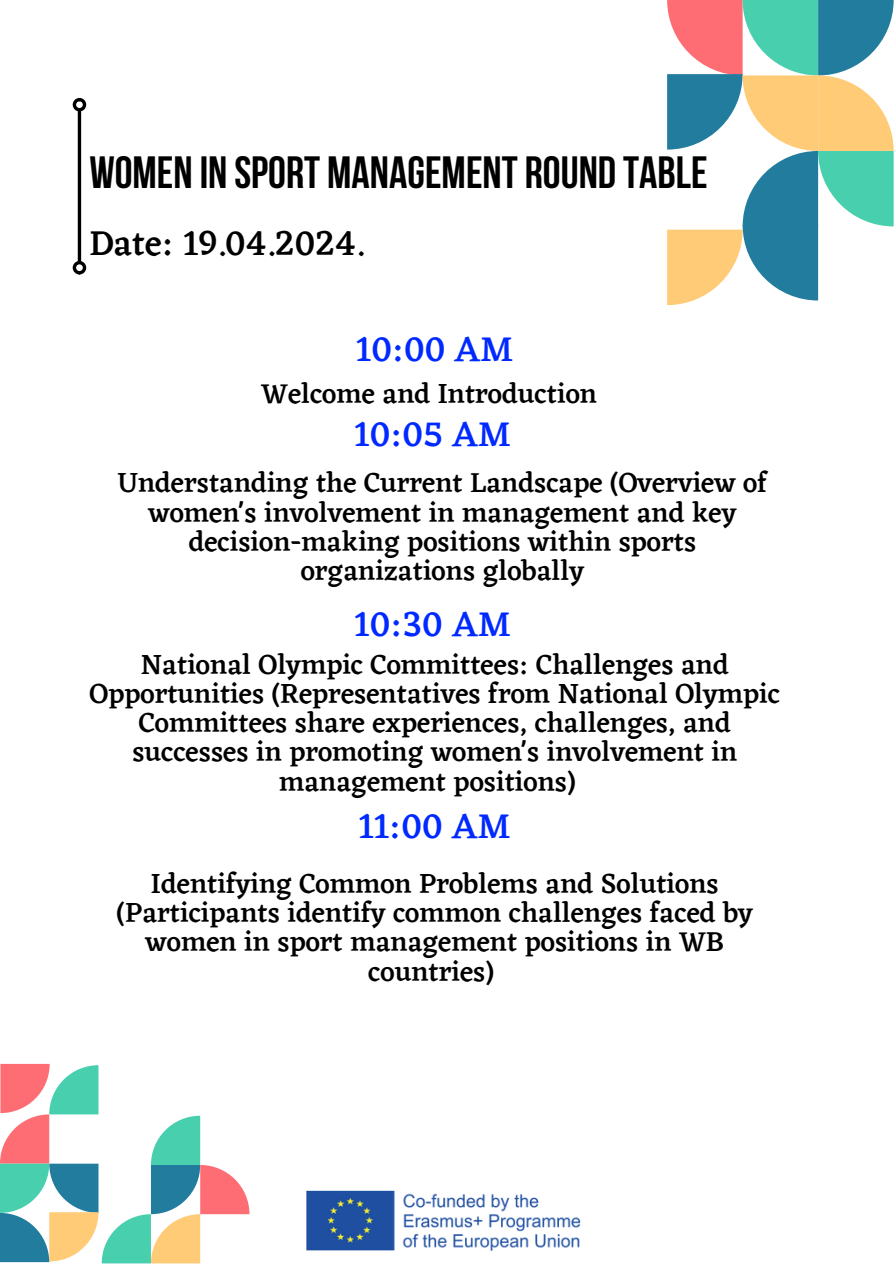
<style>
.page{position:relative;width:894px;height:1264px;background:#fff}
.page>*{position:absolute;margin:0;border:0;box-sizing:border-box;transform-origin:0 0}
.t1{font:700 45px "Bebas Neue";color:#000}
.t2{font:500 35.7px "Eczar";color:#0029ff}
.t3{font:500 35.55px "Eczar";color:#000}
.t4{font:500 28.2px/29.2px "Eczar";color:#000;text-align:center}
</style>
<div class="page">
<hr style="left:78px;top:111px;width:3px;height:150px;background:#000">
<div style="left:73px;top:261px;width:13px;height:13px;border:3px solid #000;border-radius:50%"></div>
<div style="left:73px;top:98px;width:13px;height:13px;border:3px solid #000;border-radius:50%"></div>
<svg style="left:0;top:1063px;width:249px;height:200px"></svg>
<svg style="left:667px;top:0;width:226px;height:305px"></svg>
<img style="left:306px;top:1190px;width:275px;height:61px">
<p class="t1" style="left:89px;top:154px;width:619px">WOMEN IN SPORT MANAGEMENT ROUND TABLE</p>
<p class="t3" style="left:89px;top:222px;width:276px">Date: 19.04.2024.</p>
<h1 class="t2" style="left:356px;top:327px;width:159px">10:00 AM</h1>
<p class="t4" style="left:261px;top:378px;width:337px">Welcome and Introduction</p>
<h3 class="t2" style="left:354px;top:413px;width:158px">10:05 AM</h3>
<p class="t4" style="left:118px;top:468px;width:650px">Understanding the Current Landscape (Overview of women's involvement in management and key decision-making positions within sports organizations globally</p>
<p class="t2" style="left:354px;top:603px;width:158px">10:30 AM</p>
<p class="t4" style="left:90px;top:649px;width:691px">National Olympic Committees: Challenges and Opportunities (Representatives from National Olympic Committees share experiences, challenges, and successes in promoting women's involvement in management positions)</p>
<p class="t2" style="left:359px;top:804px;width:153px">11:00 AM</p>
<p class="t4" style="left:117px;top:868px;width:637px">Identifying Common Problems and Solutions (Participants identify common challenges faced by women in sport management positions in WB countries)</p>
</div>
